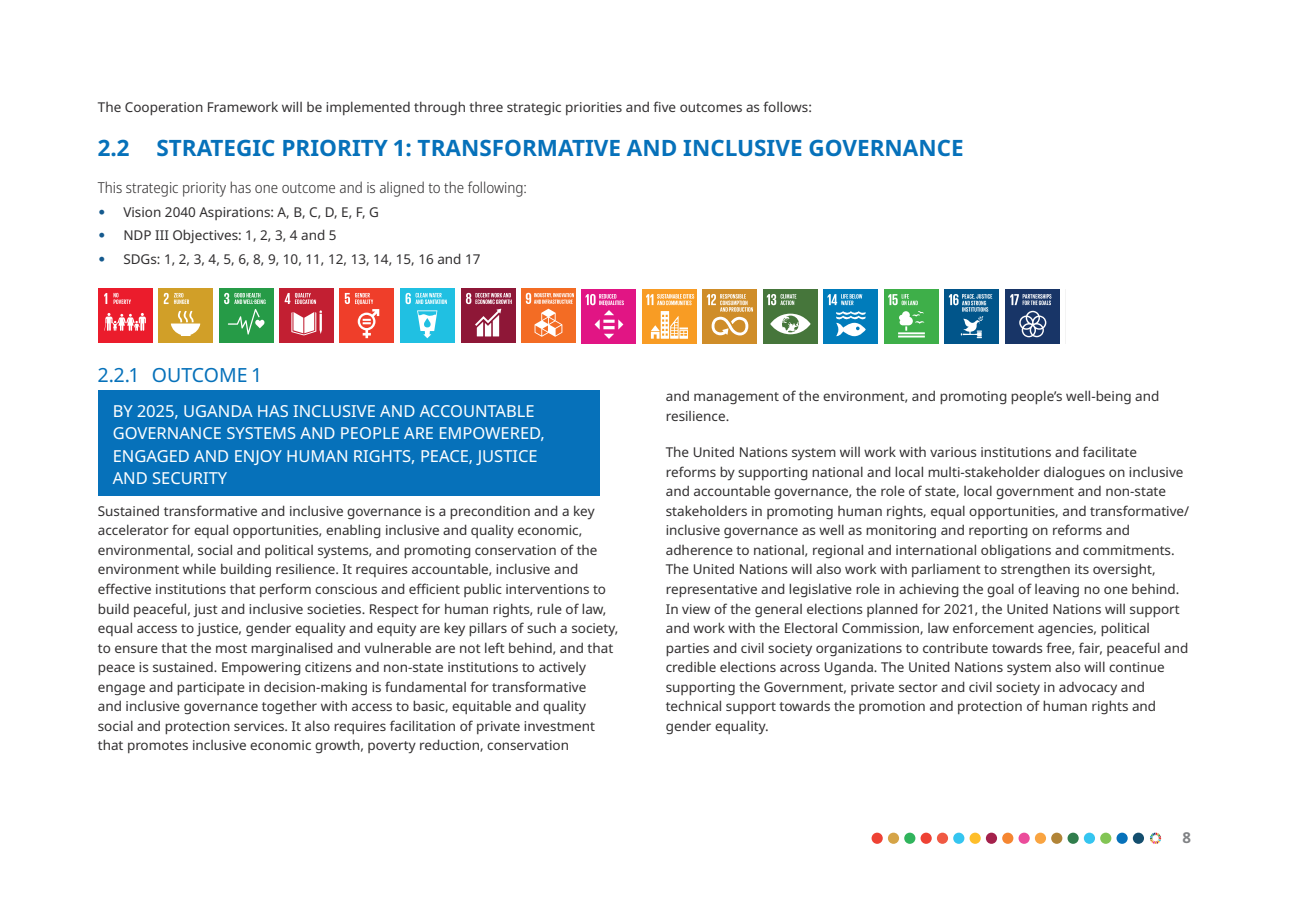
<style>
.page{position:relative;width:1289px;height:919px;background:#fff}
.page>*{position:absolute;margin:0;border:0;box-sizing:border-box;transform-origin:0 0}
.UN_HEAD_2{font:700 22.5px "Noto Sans";color:#0671ba}
.UN_HEAD_3{font:19.5px "Noto Sans";color:#0671ba}
.t1{font:16.5px/22.5px "Noto Sans";color:#fff}
.UN_BODY{font:300 semi-condensed 15px "Noto Sans";color:#312f30}
.t2{font:700 15px "Noto Sans";color:#808285}
.UN_BODY-2{font:13.5px/19.5px "Noto Sans";color:#312f30}
.s1{font-family:"Univers";font-weight:300;font-stretch:condensed;color:#155a8e}
</style>
<div class="page">
<div style="left:871px;top:832px;width:11px;height:11px;background:#ee4234;border-radius:50%"></div>
<div style="left:904px;top:832px;width:11px;height:11px;background:#30b45c;border-radius:50%"></div>
<div style="left:936px;top:832px;width:12px;height:11px;background:#f05943;border-radius:50%"></div>
<div style="left:969px;top:832px;width:11px;height:11px;background:#febe2a;border-radius:50%"></div>
<div style="left:1002px;top:832px;width:11px;height:11px;background:#f58631;border-radius:50%"></div>
<div style="left:1034px;top:832px;width:12px;height:11px;background:#f9a441;border-radius:50%"></div>
<div style="left:1067px;top:832px;width:11px;height:11px;background:#307d4c;border-radius:50%"></div>
<div style="left:887px;top:832px;width:12px;height:11px;background:#d5a447;border-radius:50%"></div>
<div style="left:920px;top:832px;width:11px;height:11px;background:#ee4234;border-radius:50%"></div>
<div style="left:953px;top:832px;width:11px;height:11px;background:#35c5f0;border-radius:50%"></div>
<div style="left:985px;top:832px;width:12px;height:11px;background:#a4214c;border-radius:50%"></div>
<div style="left:1018px;top:832px;width:11px;height:11px;background:#eb4c9b;border-radius:50%"></div>
<div style="left:1051px;top:832px;width:11px;height:11px;background:#b18437;border-radius:50%"></div>
<div style="left:1083px;top:832px;width:11px;height:11px;background:#35c5f0;border-radius:50%"></div>
<div style="left:1116px;top:832px;width:11px;height:11px;background:#0671ba;border-radius:50%"></div>
<div style="left:1100px;top:832px;width:11px;height:11px;background:#83c555;border-radius:50%"></div>
<div style="left:1132px;top:832px;width:11px;height:11px;background:#144e6e;border-radius:50%"></div>
<svg style="left:1150px;top:832px;width:11px;height:11px"></svg>
<div style="left:98px;top:390px;width:502px;height:106px;background:#0671ba"></div>
<div style="left:521px;top:288px;width:54px;height:55px;background:#f36c24"></div>
<svg style="left:526px;top:293px;width:48px;height:44px"></svg>
<div style="left:461px;top:288px;width:54px;height:55px;background:#8e1737"></div>
<svg style="left:466px;top:293px;width:45px;height:43px"></svg>
<div style="left:339px;top:288px;width:55px;height:55px;background:#ef3e2a"></div>
<svg style="left:345px;top:293px;width:34px;height:45px"></svg>
<div style="left:400px;top:288px;width:54px;height:55px;background:#20c0e2"></div>
<svg style="left:405px;top:293px;width:42px;height:45px"></svg>
<div style="left:763px;top:289px;width:54px;height:55px;background:#46763b"></div>
<svg style="left:766px;top:294px;width:44px;height:40px"></svg>
<div style="left:823px;top:289px;width:55px;height:55px;background:#007cbb"></div>
<svg style="left:827px;top:294px;width:38px;height:42px"></svg>
<div style="left:884px;top:289px;width:54px;height:55px;background:#3eaf49"></div>
<svg style="left:898px;top:311px;width:26px;height:26px"></svg>
<svg style="left:888px;top:294px;width:29px;height:11px"></svg>
<div style="left:1005px;top:289px;width:54px;height:55px;background:#183567"></div>
<svg style="left:1010px;top:294px;width:41px;height:43px"></svg>
<div style="left:642px;top:289px;width:54px;height:55px;background:#f89c24"></div>
<svg style="left:651px;top:311px;width:37px;height:28px"></svg>
<svg style="left:646px;top:294px;width:48px;height:11px"></svg>
<div style="left:702px;top:289px;width:55px;height:55px;background:#cf8d29"></div>
<svg style="left:706px;top:294px;width:47px;height:41px"></svg>
<div style="left:581px;top:289px;width:55px;height:55px;background:#e11584"></div>
<svg style="left:585px;top:294px;width:39px;height:45px"></svg>
<div style="left:944px;top:289px;width:55px;height:55px;background:#01558a"></div>
<svg style="left:948px;top:294px;width:44px;height:44px"></svg>
<div style="left:98px;top:288px;width:54px;height:55px;background:#eb1c2c"></div>
<svg style="left:104px;top:293px;width:42px;height:38px"></svg>
<div style="left:158px;top:288px;width:55px;height:55px;background:#d19f28"></div>
<svg style="left:171px;top:311px;width:29px;height:25px"></svg>
<svg style="left:164px;top:293px;width:25px;height:11px"></svg>
<div style="left:219px;top:288px;width:54px;height:55px;background:#269b47"></div>
<svg style="left:224px;top:293px;width:41px;height:41px"></svg>
<div style="left:279px;top:288px;width:55px;height:55px;background:#c21f32"></div>
<svg style="left:291px;top:310px;width:31px;height:25px"></svg>
<svg style="left:284px;top:293px;width:32px;height:11px"></svg>
<p class="UN_BODY-2" style="left:98px;top:98px;width:715px">The Cooperation Framework will be implemented through three strategic priorities and five outcomes as follows:</p>
<p class="UN_HEAD_2" style="left:98px;top:132px;width:867px">2.2 STRATEGIC PRIORITY 1: TRANSFORMATIVE AND INCLUSIVE GOVERNANCE</p>
<p class="UN_BODY" style="left:98px;top:177px;width:431px">This strategic priority has one outcome and is aligned to the following:</p>
<p class="UN_BODY-2" style="left:98px;top:202px;width:283px"><span class="s1">•</span> Vision 2040 Aspirations: A, B, C, D, E, F, G</p>
<p class="UN_BODY-2" style="left:98px;top:226px;width:240px"><span class="s1">•</span> NDP III Objectives: 1, 2, 3, 4 and 5</p>
<p class="UN_BODY-2" style="left:98px;top:250px;width:384px"><span class="s1">•</span> SDGs: 1, 2, 3, 4, 5, 6, 8, 9, 10, 11, 12, 13, 14, 15, 16 and 17</p>
<p class="UN_HEAD_3" style="left:98px;top:361px;width:165px">2.2.1 OUTCOME 1</p>
<p class="t1" style="left:113px;top:399px;width:434px">BY 2025, UGANDA HAS INCLUSIVE AND ACCOUNTABLE GOVERNANCE SYSTEMS AND PEOPLE ARE EMPOWERED, ENGAGED AND ENJOY HUMAN RIGHTS, PEACE, JUSTICE AND SECURITY</p>
<p class="UN_BODY-2" style="left:98px;top:501px;width:522px">Sustained transformative and inclusive governance is a precondition and a key accelerator for equal opportunities, enabling inclusive and quality economic, environmental, social and political systems, and promoting conservation of the environment while building resilience. It requires accountable, inclusive and effective institutions that perform conscious and efficient public interventions to build peaceful, just and inclusive societies. Respect for human rights, rule of law, equal access to justice, gender equality and equity are key pillars of such a society, to ensure that the most marginalised and vulnerable are not left behind, and that peace is sustained. Empowering citizens and non-state institutions to actively engage and participate in decision-making is fundamental for transformative<br>and inclusive governance together with access to basic, equitable and quality social and protection services. It also requires facilitation of private investment that promotes inclusive economic growth, poverty reduction, conservation</p>
<p class="UN_BODY-2" style="left:665px;top:387px;width:495px">and management of the environment, and promoting people’s well-being and resilience.</p>
<p class="UN_BODY-2" style="left:665px;top:443px;width:525px">The United Nations system will work with various institutions and facilitate reforms by supporting national and local multi-stakeholder dialogues on inclusive and accountable governance, the role of state, local government and non-state stakeholders in promoting human rights, equal opportunities, and transformative/ inclusive governance as well as monitoring and reporting on reforms and adherence to national, regional and international obligations and commitments.<br>The United Nations will also work with parliament to strengthen its oversight, representative and legislative role in achieving the goal of leaving no one behind.<br>In view of the general elections planned for 2021, the United Nations will support and work with the Electoral Commission, law enforcement agencies, political parties and civil society organizations to contribute towards free, fair, peaceful and credible elections across Uganda. The United Nations system also will continue supporting the Government, private sector and civil society in advocacy and technical support towards the promotion and protection of human rights and gender equality.</p>
<p class="t2" style="left:1182px;top:826px;width:10px">8</p>
</div>
